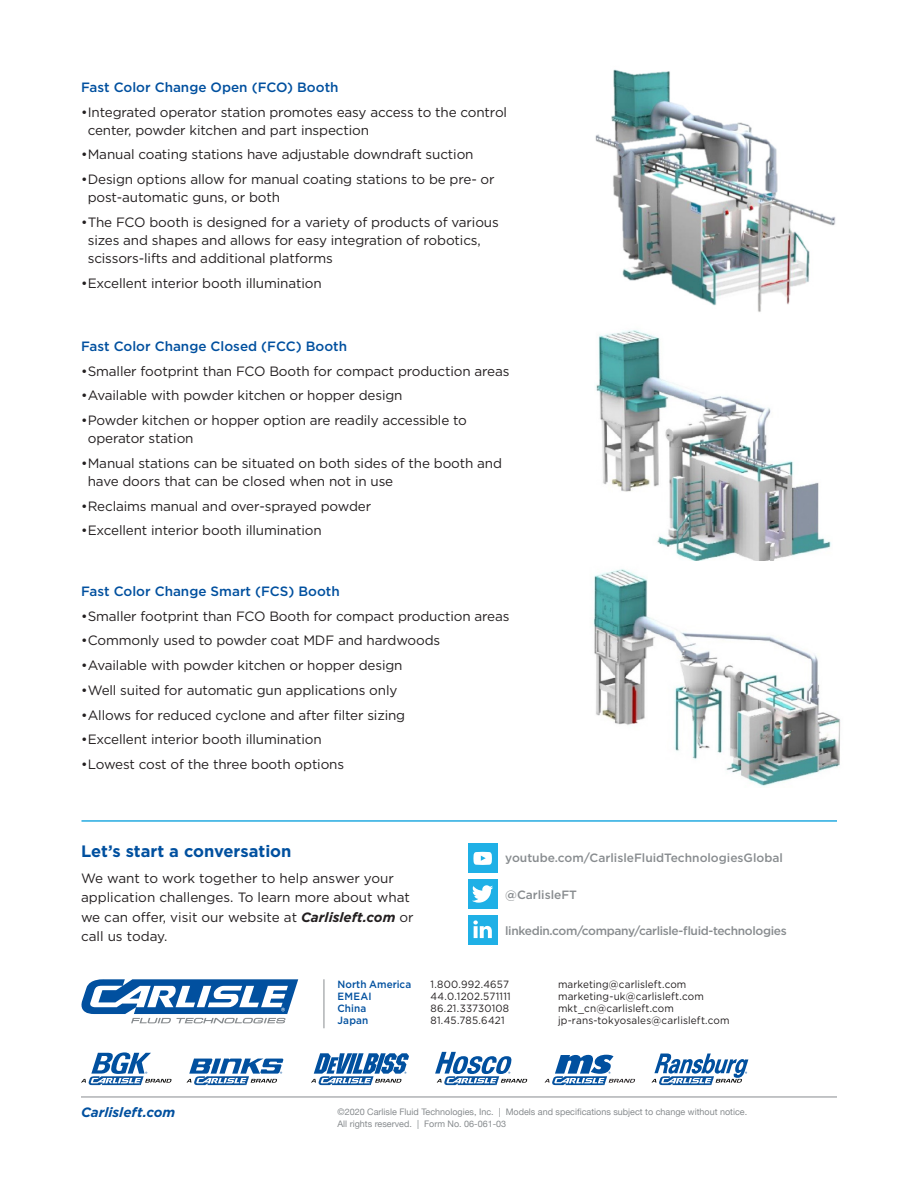
<style>
.page{position:relative;width:918px;height:1188px;background:#fff}
.page>*{position:absolute;margin:0;border:0;box-sizing:border-box;transform-origin:0 0}
.Section_Head{font:700 16.5px "Gotham";color:#01509f}
.Body{font:13.5px/18px "Gotham";letter-spacing:-.01em;color:#231f20}
.Section_Head-2{font:500 13.5px "Gotham";color:#01509f}
.t1{font:italic 700 13.5px "Gotham";color:#01509f}
.Body-2{font:500 12px "Gotham";color:#888c8f}
.Body-3{font:500 12px "Gotham";letter-spacing:-.03em;color:#888c8f}
.t2{font:10.5px "Gotham";letter-spacing:.015em;color:#231f20;scale:.95 1}
.t3{font:500 10.5px "Gotham";letter-spacing:.01em;color:#01509f;scale:.95 1}
.t4{font:9px/12px "Helvetica Neue";color:#888c8f}
.s1{font-weight:700;font-style:italic}
</style>
<div class="page">
<hr style="left:324px;top:979px;width:1px;height:49px;background:#888c8f">
<svg style="left:81px;top:979px;width:217px;height:44px"></svg>
<hr style="left:81px;top:1097px;width:756px;height:1px;background:#888c8f">
<svg style="left:81px;top:1052px;width:91px;height:33px"></svg>
<svg style="left:545px;top:1055px;width:90px;height:30px"></svg>
<svg style="left:187px;top:1059px;width:96px;height:26px"></svg>
<svg style="left:435px;top:1052px;width:92px;height:33px"></svg>
<svg style="left:651px;top:1054px;width:97px;height:31px"></svg>
<svg style="left:311px;top:1053px;width:98px;height:32px"></svg>
<hr style="left:81px;top:820px;width:756px;height:2px;background:#24aae1">
<div style="left:468px;top:844px;width:29px;height:29px;background:#1fb0e6"></div>
<svg style="left:473px;top:852px;width:19px;height:13px"></svg>
<div style="left:468px;top:915px;width:29px;height:29px;background:#1fb0e6"></div>
<svg style="left:473px;top:920px;width:19px;height:18px"></svg>
<div style="left:468px;top:879px;width:29px;height:30px;background:#1fb0e6"></div>
<svg style="left:472px;top:885px;width:21px;height:18px"></svg>
<img style="left:596px;top:330px;width:235px;height:231px">
<img style="left:595px;top:69px;width:241px;height:243px">
<img style="left:593px;top:569px;width:248px;height:218px">
<p class="Section_Head-2" style="left:81px;top:78px;width:259px">Fast Color Change Open (FCO) Booth</p>
<p class="Body" style="left:88px;top:102px;width:421px;text-indent:-7px">•Integrated operator station promotes easy access to the control center, powder kitchen and part inspection</p>
<p class="Body" style="left:81px;top:145px;width:394px">•Manual coating stations have adjustable downdraft suction</p>
<p class="Body" style="left:88px;top:170px;width:408px;text-indent:-7px">•Design options allow for manual coating stations to be pre- or post-automatic guns, or both</p>
<p class="Body" style="left:88px;top:213px;width:413px;text-indent:-7px">•The FCO booth is designed for a variety of products of various sizes and shapes and allows for easy integration of robotics, scissors-lifts and additional platforms</p>
<p class="Body" style="left:81px;top:273px;width:242px">•Excellent interior booth illumination</p>
<p class="Section_Head-2" style="left:81px;top:337px;width:268px">Fast Color Change Closed (FCC) Booth</p>
<p class="Body" style="left:81px;top:362px;width:430px">•Smaller footprint than FCO Booth for compact production areas</p>
<p class="Body" style="left:81px;top:386px;width:323px">•Available with powder kitchen or hopper design</p>
<p class="Body" style="left:88px;top:411px;width:381px;text-indent:-7px">•Powder kitchen or hopper option are readily accessible to operator station</p>
<p class="Body" style="left:88px;top:454px;width:416px;text-indent:-7px">•Manual stations can be situated on both sides of the booth and have doors that can be closed when not in use</p>
<p class="Body" style="left:81px;top:497px;width:292px">•Reclaims manual and over-sprayed powder</p>
<p class="Body" style="left:81px;top:521px;width:242px">•Excellent interior booth illumination</p>
<p class="Section_Head-2" style="left:81px;top:582px;width:260px">Fast Color Change Smart (FCS) Booth</p>
<p class="Body" style="left:81px;top:606px;width:430px">•Smaller footprint than FCO Booth for compact production areas</p>
<p class="Body" style="left:81px;top:631px;width:361px">•Commonly used to powder coat MDF and hardwoods</p>
<p class="Body" style="left:81px;top:656px;width:323px">•Available with powder kitchen or hopper design</p>
<p class="Body" style="left:81px;top:681px;width:318px">•Well suited for automatic gun applications only</p>
<p class="Body" style="left:81px;top:705px;width:326px">•Allows for reduced cyclone and after filter sizing</p>
<p class="Body" style="left:81px;top:730px;width:242px">•Excellent interior booth illumination</p>
<p class="Body" style="left:81px;top:755px;width:265px">•Lowest cost of the three booth options</p>
<p class="Section_Head" style="left:81px;top:840px;width:212px">Let’s start a conversation</p>
<p class="Body" style="left:81px;top:868px;width:334px;line-height:19.5px">We want to work together to help answer your application challenges. To learn more about what we can offer, visit our website at <span class="s1">Carlisleft.com</span> or call us today.</p>
<p class="Body-2" style="left:505px;top:850px;width:279px">youtube.com/CarlisleFluidTechnologiesGlobal</p>
<p class="Body-2" style="left:505px;top:887px;width:73px">@CarlisleFT</p>
<p class="Body-3" style="left:505px;top:923px;width:283px">linkedin.com/company/carlisle-fluid-technologies</p>
<p class="t1" style="left:81px;top:1103px;width:96px">Carlisleft.com</p>
<p class="t3" style="left:338px;top:977px;width:79px">North America</p>
<p class="t2" style="left:430px;top:977px;width:84px">1.800.992.4657</p>
<p class="t2" style="left:558px;top:977px;width:137px">marketing@carlisleft.com</p>
<p class="t3" style="left:338px;top:989px;width:37px">EMEAI</p>
<p class="t2" style="left:430px;top:989px;width:86px">44.0.1202.571111</p>
<p class="t2" style="left:558px;top:989px;width:155px">marketing-uk@carlisleft.com</p>
<p class="t3" style="left:338px;top:1001px;width:32px">China</p>
<p class="t2" style="left:430px;top:1001px;width:84px">86.21.33730108</p>
<p class="t2" style="left:558px;top:1001px;width:124px">mkt_cn@carlisleft.com</p>
<p class="t3" style="left:338px;top:1013px;width:34px">Japan</p>
<p class="t2" style="left:430px;top:1013px;width:80px">81.45.785.6421</p>
<p class="t2" style="left:558px;top:1013px;width:182px">jp-rans-tokyosales@carlisleft.com</p>
<p class="t4" style="left:338px;top:1106px;width:411px">©2020 Carlisle Fluid Technologies, Inc. | Models and specifications subject to change without notice.<br>All rights reserved. | Form No. 06-061-03</p>
</div>
